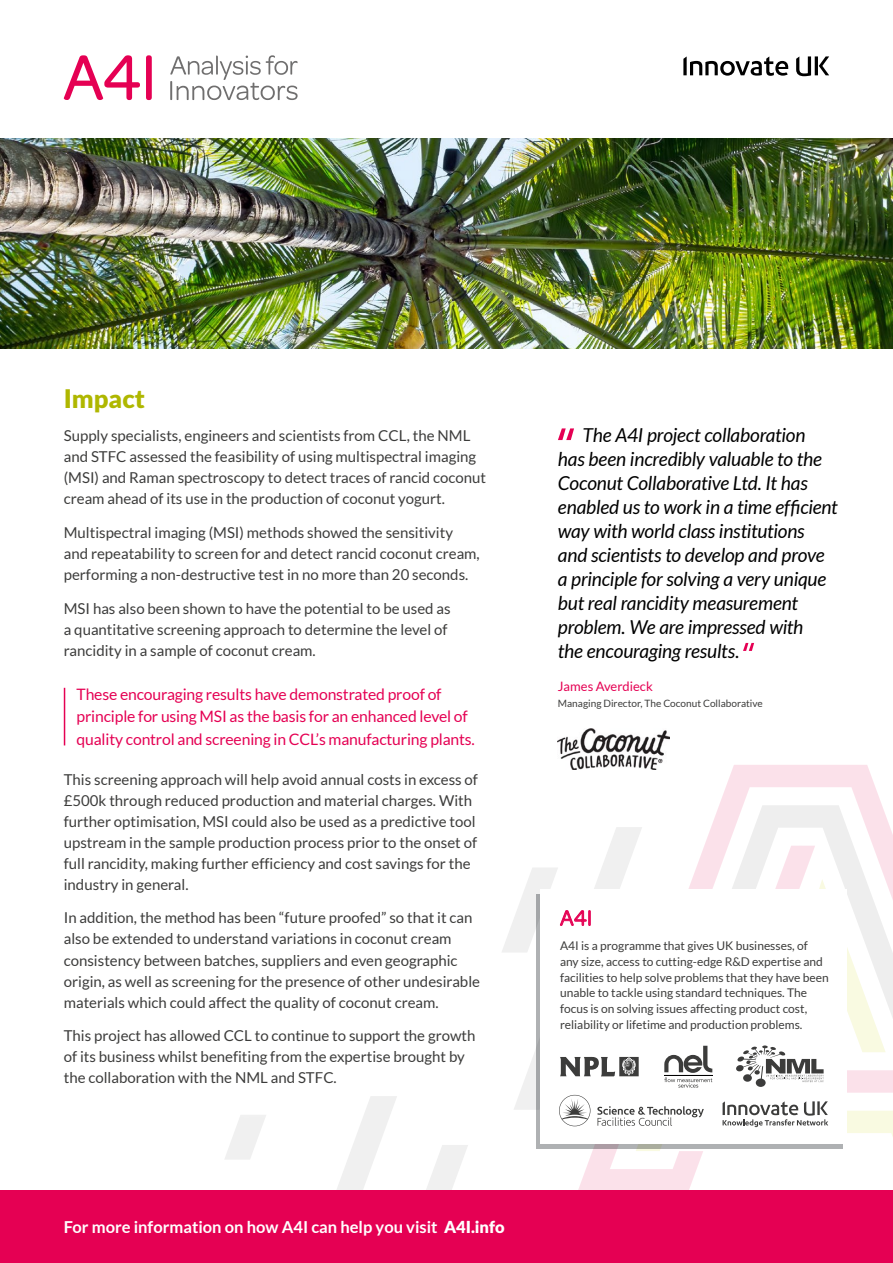
<style>
.page{position:relative;width:893px;height:1263px;background:#fff}
.page>*{position:absolute;margin:0;border:0;box-sizing:border-box;transform-origin:0 0}
.Subtitle{font:900 25.5px "Lato";color:#afb700}
.Subtitle-2{font:22.5px "Omnes";color:#e50053}
.Breakout_text__in_ci{font:italic 19.2px/24px "Lato";letter-spacing:-.01em;color:#000}
.Subtitle-3{font:700 16.5px "Lato";color:#fff}
.Call_out{font:15.75px/22.5px "Lato";letter-spacing:-.01em;color:#e50053}
.Body_large{font:15px/21px "Lato";color:#3c3c3b}
.Body{font:12.9px "Lato";color:#e50053}
.Body-2{font:12px/15.8px "Lato";color:#3c3c3b}
.Body-3{font:10.05px "Lato";color:#3c3c3b}
.s1{font-weight:900}
</style>
<div class="page">
<svg style="left:425px;top:1145px;width:43px;height:46px"></svg>
<svg style="left:334px;top:1125px;width:63px;height:66px"></svg>
<svg style="left:578px;top:765px;width:304px;height:426px"></svg>
<svg style="left:636px;top:1148px;width:257px;height:43px"></svg>
<svg style="left:700px;top:1127px;width:193px;height:24px"></svg>
<div style="left:0;top:1191px;width:893px;height:72px;background:#e50053"></div>
<svg style="left:225px;top:1125px;width:37px;height:34px"></svg>
<img style="left:0;top:138px;width:893px;height:211px">
<div style="left:22px;top:347px;width:506px;height:778px;background:#fff"></div>
<svg style="left:64px;top:55px;width:76px;height:45px"></svg>
<div style="left:146px;top:55px;width:6px;height:45px;background:#e50053;border-radius:3px"></div>
<svg style="left:170px;top:55px;width:128px;height:45px"></svg>
<svg style="left:558px;top:428px;width:16px;height:12px"></svg>
<svg style="left:743px;top:643px;width:11px;height:8px"></svg>
<img style="left:558px;top:729px;width:111px;height:40px">
<svg style="left:683px;top:56px;width:105px;height:20px"></svg>
<svg style="left:796px;top:56px;width:33px;height:20px"></svg>
<hr style="left:64px;top:688px;width:1px;height:57px;background:#e50053">
<svg style="left:536px;top:1127px;width:306px;height:21px;fill:#afb1b3"></svg>
<div style="left:540px;top:889px;width:306px;height:254px;background:#fff"></div>
<svg style="left:502px;top:805px;width:391px;height:322px"></svg>
<p class="Subtitle" style="left:64px;top:383px;width:83px">Impact</p>
<p class="Body_large" style="left:64px;top:425px;width:424px">Supply specialists, engineers and scientists from CCL, the NML and STFC assessed the feasibility of using multispectral imaging (MSI) and Raman spectroscopy to detect traces of rancid coconut cream ahead of its use in the production of coconut yogurt.</p>
<p class="Body_large" style="left:64px;top:522px;width:417px">Multispectral imaging (MSI) methods showed the sensitivity and repeatability to screen for and detect rancid coconut cream, performing a non-destructive test in no more than 20 seconds.</p>
<p class="Body_large" style="left:64px;top:598px;width:388px">MSI has also been shown to have the potential to be used as a quantitative screening approach to determine the level of rancidity in a sample of coconut cream.</p>
<p class="Call_out" style="left:77px;top:682px;width:400px">These encouraging results have demonstrated proof of principle for using MSI as the basis for an enhanced level of quality control and screening in CCL’s manufacturing plants.</p>
<p class="Body_large" style="left:64px;top:769px;width:416px">This screening approach will help avoid annual costs in excess of £500k through reduced production and material charges. With further optimisation, MSI could also be used as a predictive tool upstream in the sample production process prior to the onset of full rancidity, making further efficiency and cost savings for the industry in general.</p>
<p class="Body_large" style="left:64px;top:907px;width:418px">In addition, the method has been “future proofed” so that it can also be extended to understand variations in coconut cream consistency between batches, suppliers and even geographic origin, as well as screening for the presence of other undesirable materials which could affect the quality of coconut cream.</p>
<p class="Body_large" style="left:64px;top:1025px;width:413px">This project has allowed CCL to continue to support the growth of its business whilst benefiting from the expertise brought by the collaboration with the NML and STFC.</p>
<p class="Breakout_text__in_ci" style="left:558px;top:423px;width:281px;text-indent:25px">The A4I project collaboration<br>has been incredibly valuable to the Coconut Collaborative Ltd. It has enabled us to work in a time efficient way with world class institutions and scientists to develop and prove a principle for solving a very unique but real rancidity measurement problem. We are impressed with<br>the encouraging results.</p>
<p class="Body" style="left:558px;top:679px;width:96px">James Averdieck</p>
<p class="Body-3" style="left:558px;top:698px;width:206px">Managing Director, The Coconut Collaborative</p>
<p class="Subtitle-2" style="left:560px;top:905px;width:34px">A4I</p>
<p class="Body-2" style="left:560px;top:938px;width:270px">A4I is a programme that gives UK businesses, of any size, access to cutting-edge R&amp;D expertise and facilities to help solve problems that they have been unable to tackle using standard techniques. The focus is on solving issues affecting product cost, reliability or lifetime and production problems.</p>
<p class="Subtitle-3" style="left:64px;top:1218px;width:442px">For more information on how A4I can help you visit <span class="s1">A4I.info</span></p>
</div>
